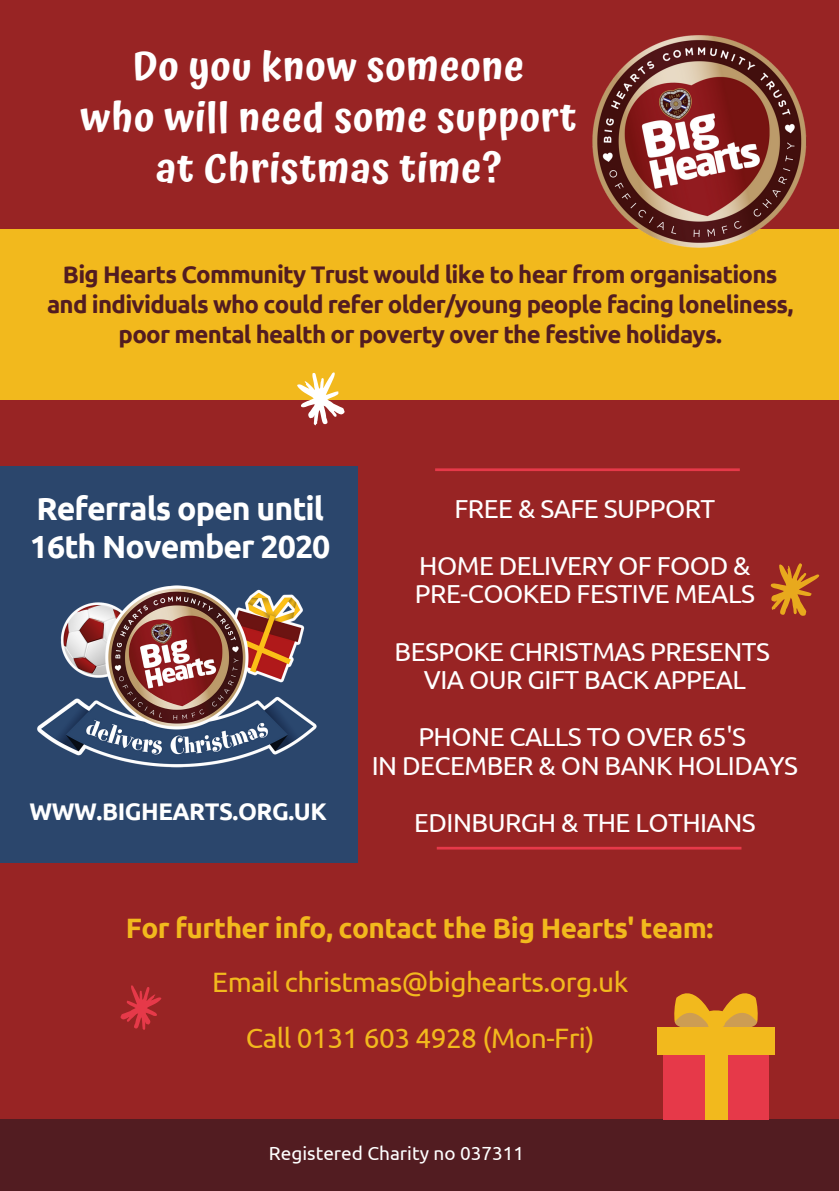
<style>
.page{position:relative;width:839px;height:1191px;background:#fff}
.page>*{position:absolute;margin:0;border:0;box-sizing:border-box;transform-origin:0 0}
.t1{font:600 40px/51px "Atma";letter-spacing:.02em;color:#fff;text-align:center}
.t2{font:700 32px/37.6px "Ubuntu";letter-spacing:-.03em;color:#fff}
.t3{font:28px/55.6px "Ubuntu";letter-spacing:-.02em;color:#f2b91d;text-align:center}
.t4{font:700 28px "Ubuntu";letter-spacing:-.02em;color:#f2b91d}
.t5{font:26px/57px "Ubuntu";letter-spacing:-.02em;color:#fff;text-align:center}
.t6{font:700 24px/30px "Ubuntu";letter-spacing:-.03em;color:#521c21;text-align:center}
.t7{font:700 24px "Ubuntu";letter-spacing:-.02em;color:#fff}
.t8{font:19px "Ubuntu";color:#fff}
</style>
<div class="page">
<div style="left:0;top:0;width:838px;height:1191px;background:#982424"></div>
<div style="left:0;top:229px;width:838px;height:170px;background:#f2b91d"></div>
<div style="left:0;top:466px;width:357px;height:397px;background:#2b466c"></div>
<div style="left:0;top:1120px;width:838px;height:71px;background:#521c21"></div>
<img style="left:37px;top:585px;width:280px;height:183px">
<svg style="left:293px;top:372px;width:64px;height:54px"></svg>
<svg style="left:770px;top:563px;width:50px;height:53px"></svg>
<svg style="left:120px;top:985px;width:42px;height:45px"></svg>
<svg style="left:435px;top:468px;width:304px;height:3px"></svg>
<svg style="left:437px;top:847px;width:304px;height:3px"></svg>
<svg style="left:674px;top:993px;width:84px;height:34px"></svg>
<div style="left:657px;top:1027px;width:117px;height:28px;background:#f2b91d"></div>
<div style="left:663px;top:1055px;width:105px;height:65px;background:#e63949"></div>
<div style="left:704px;top:1055px;width:23px;height:65px;background:#f2b91d"></div>
<img style="left:592px;top:35px;width:215px;height:213px">
<h1 class="t1" style="left:81px;top:40px;width:497px">Do you know someone<br>who will need some support at Christmas time?</h1>
<p class="t6" style="left:47px;top:259px;width:747px">Big Hearts Community Trust would like to hear from organisations and individuals who could refer older/young people facing loneliness, poor mental health or poverty over the festive holidays.</p>
<p class="t2" style="left:30px;top:490px;width:302px">Referrals open until<br>16th November 2020</p>
<p class="t7" style="left:30px;top:798px;width:299px">WWW.BIGHEARTS.ORG.UK</p>
<p class="t5" style="left:419px;top:480px;width:333px">FREE &amp; SAFE SUPPORT<br>HOME DELIVERY OF FOOD &amp;</p>
<p class="t5" style="left:394px;top:565px;width:377px">PRE-COOKED FESTIVE MEALS<br>BESPOKE CHRISTMAS PRESENTS</p>
<p class="t5" style="left:418px;top:651px;width:329px;text-align:left">VIA OUR GIFT BACK APPEAL<br>PHONE CALLS TO OVER 65'S</p>
<p class="t5" style="left:372px;top:737px;width:428px">IN DECEMBER &amp; ON BANK HOLIDAYS<br>EDINBURGH &amp; THE LOTHIANS</p>
<p class="t4" style="left:126px;top:911px;width:589px">For further info, contact the Big Hearts' team:</p>
<p class="t3" style="left:212px;top:954px;width:417px">Email christmas@bighearts.org.uk<br>Call 0131 603 4928 (Mon-Fri)</p>
<p class="t8" style="left:269px;top:1142px;width:257px">Registered Charity no 037311</p>
</div>
